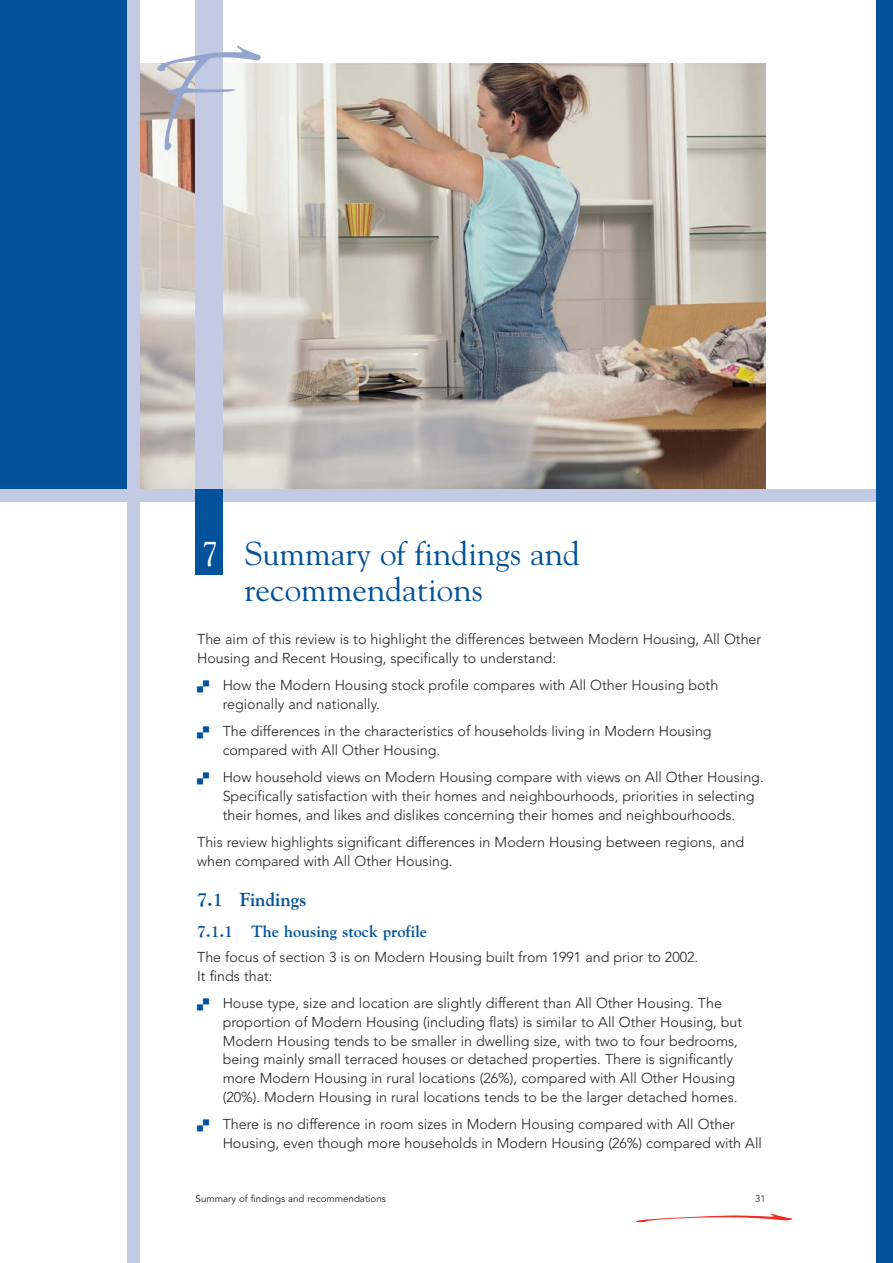
<style>
.page{position:relative;width:893px;height:1263px;background:#fff}
.page>*{position:absolute;margin:0;border:0;box-sizing:border-box;transform-origin:0 0}
.t1{font:33px/36px "Goudy";color:#01529a}
.t2{font:700 18.75px "Goudy";color:#01529a}
.t3{font:700 16.2px "Goudy";color:#01529a}
.t4{font:300 14.25px/18.8px "Avenir";color:#231f20}
.t5{font:9.75px "Avenir";color:#231f20}
.t6{font:300 9.75px "Avenir";color:#231f20}
.s1{color:#fff}
</style>
<div class="page">
<svg style="left:636px;top:1214px;width:156px;height:8px"></svg>
<div style="left:0;top:0;width:128px;height:489px;background:#01529a"></div>
<img style="left:140px;top:64px;width:625px;height:425px">
<div style="left:128px;top:0;width:12px;height:1263px;background:#c3cbe4"></div>
<div style="left:0;top:489px;width:893px;height:13px;background:#c3cbe4"></div>
<div style="left:196px;top:489px;width:27px;height:85px;background:#01529a"></div>
<div style="left:196px;top:0;width:27px;height:489px;background:#c3cbe4"></div>
<div style="left:876px;top:0;width:17px;height:1263px;background:#01529a"></div>
<svg style="left:157px;top:46px;width:104px;height:104px"></svg>
<h1 class="t1" style="left:244px;top:535px;width:337px;text-indent:-43px"><span class="s1">7</span> Summary of findings and recommendations</h1>
<p class="t4" style="left:197px;top:631px;width:566px">The aim of this review is to highlight the differences between Modern Housing, All Other<br>Housing and Recent Housing, specifically to understand:</p>
<p class="t4" style="left:223px;top:677px;width:497px">How the Modern Housing stock profile compares with All Other Housing both regionally and nationally.</p>
<p class="t4" style="left:223px;top:723px;width:490px">The differences in the characteristics of households living in Modern Housing compared with All Other Housing.</p>
<p class="t4" style="left:223px;top:769px;width:543px">How household views on Modern Housing compare with views on All Other Housing.<br>Specifically satisfaction with their homes and neighbourhoods, priorities in selecting their homes, and likes and dislikes concerning their homes and neighbourhoods.</p>
<p class="t4" style="left:197px;top:834px;width:548px">This review highlights significant differences in Modern Housing between regions, and when compared with All Other Housing.</p>
<h2 class="t2" style="left:197px;top:889px;width:111px">7.1 Findings</h2>
<p class="t3" style="left:197px;top:922px;width:231px">7.1.1 The housing stock profile</p>
<p class="t4" style="left:197px;top:949px;width:503px">The focus of section 3 is on Modern Housing built from 1991 and prior to 2002.<br>It finds that:</p>
<p class="t4" style="left:223px;top:995px;width:521px">House type, size and location are slightly different than All Other Housing. The proportion of Modern Housing (including flats) is similar to All Other Housing, but Modern Housing tends to be smaller in dwelling size, with two to four bedrooms, being mainly small terraced houses or detached properties. There is significantly more Modern Housing in rural locations (26%), compared with All Other Housing (20%). Modern Housing in rural locations tends to be the larger detached homes.</p>
<p class="t4" style="left:223px;top:1116px;width:541px">There is no difference in room sizes in Modern Housing compared with All Other<br>Housing, even though more households in Modern Housing (26%) compared with All</p>
<p class="t5" style="left:196px;top:1194px;width:192px">Summary of findings and recommendations</p>
<p class="t6" style="left:755px;top:1194px;width:12px">31</p>
</div>
